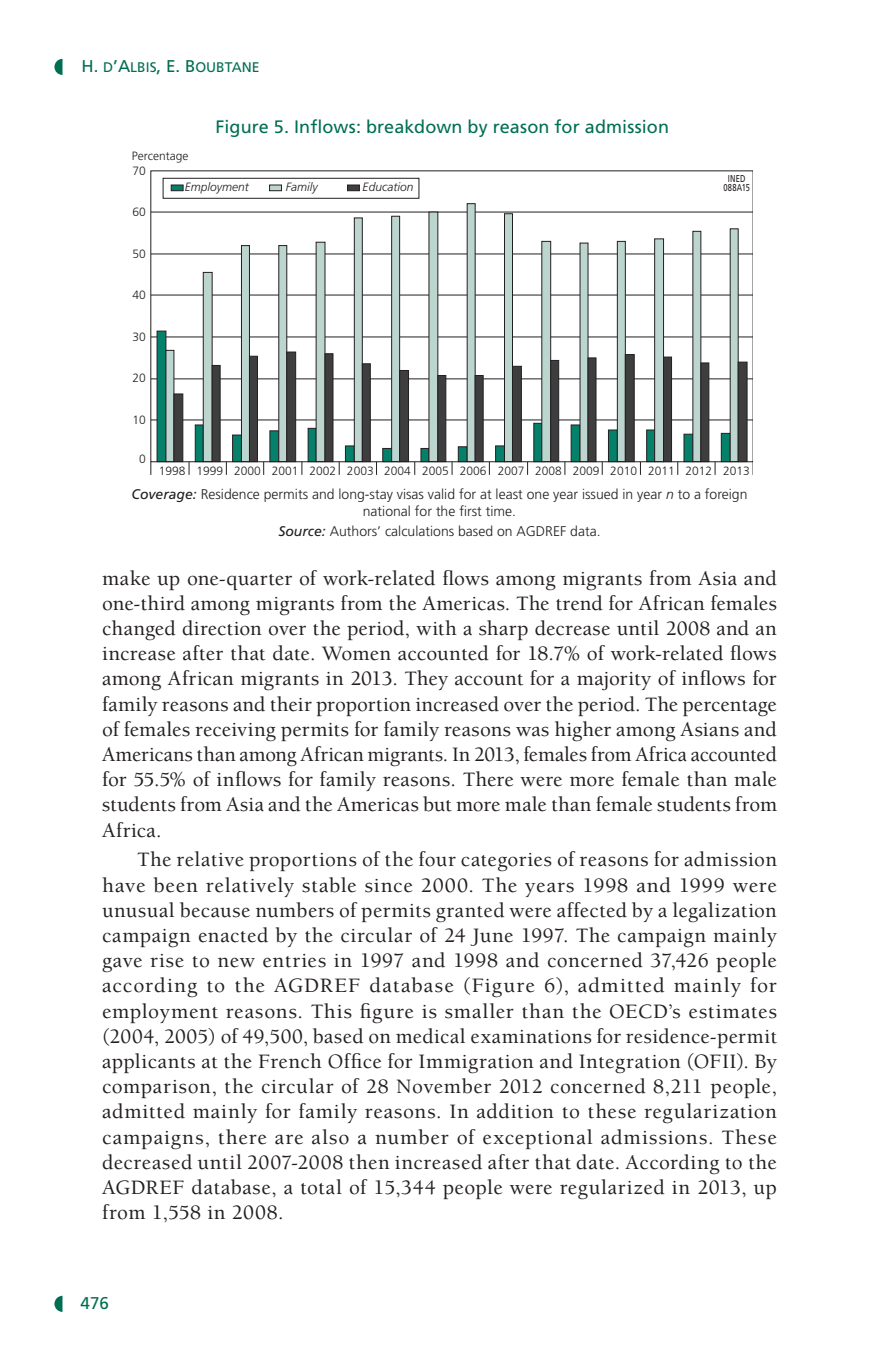
<style>
.page{position:relative;width:879px;height:1361px;background:#fff}
.page>*{position:absolute;margin:0;border:0;box-sizing:border-box;transform-origin:0 0}
.t1{font:500 21px/25.2px "Berkeley Std";letter-spacing:.02em;color:#231f20;text-align:justify}
.t2{font:18px "Frutiger LT Std";letter-spacing:.005em;color:#006e52}
.t3{font:17px "Frutiger LT Std Roman SC820";color:#006e52}
.t4{font:300 14px/16.8px "Frutiger LT Std";color:#231f20;text-align:center}
.t5{font:14px "Frutiger LT Std Roman SC820";color:#006e52}
.t6{font:300 12px "Frutiger LT Std";color:#231f20}
.t7{font:italic 300 12px "Frutiger LT Std";color:#231f20}
.t8{font:10px/9px "Frutiger LT Std";letter-spacing:.025em;color:#231f20;text-align:center;scale:.75 1}
.s1{font-size:17px}
.s2{font-weight:400;font-style:italic}
.s3{font-style:italic}
</style>
<div class="page">
<hr style="left:151px;top:212px;width:602px;height:1px;background:#231f20">
<hr style="left:151px;top:254px;width:602px;height:1px;background:#231f20">
<hr style="left:151px;top:295px;width:602px;height:1px;background:#231f20">
<hr style="left:151px;top:337px;width:602px;height:1px;background:#231f20">
<hr style="left:151px;top:378px;width:602px;height:1px;background:#231f20">
<hr style="left:151px;top:419px;width:602px;height:1px;background:#231f20">
<svg style="left:165px;top:203px;width:574px;height:257px"></svg>
<svg style="left:173px;top:351px;width:574px;height:109px"></svg>
<div style="left:163px;top:178px;width:256px;height:21px;background:#fff;border:1px solid #231f20"></div>
<svg style="left:171px;top:185px;width:12px;height:6px"></svg>
<svg style="left:269px;top:185px;width:13px;height:6px"></svg>
<svg style="left:347px;top:185px;width:13px;height:6px"></svg>
<svg style="left:715px;top:462px;width:1px;height:13px"></svg>
<svg style="left:677px;top:462px;width:1px;height:13px"></svg>
<svg style="left:640px;top:462px;width:1px;height:13px"></svg>
<svg style="left:602px;top:462px;width:1px;height:13px"></svg>
<svg style="left:564px;top:462px;width:1px;height:13px"></svg>
<svg style="left:527px;top:462px;width:1px;height:13px"></svg>
<svg style="left:489px;top:462px;width:1px;height:13px"></svg>
<svg style="left:452px;top:462px;width:1px;height:13px"></svg>
<svg style="left:414px;top:462px;width:1px;height:13px"></svg>
<svg style="left:376px;top:462px;width:1px;height:13px"></svg>
<svg style="left:339px;top:462px;width:1px;height:13px"></svg>
<svg style="left:301px;top:462px;width:1px;height:13px"></svg>
<svg style="left:263px;top:462px;width:1px;height:13px"></svg>
<svg style="left:226px;top:462px;width:1px;height:13px"></svg>
<svg style="left:189px;top:462px;width:1px;height:13px"></svg>
<svg style="left:150px;top:462px;width:1px;height:13px"></svg>
<div style="left:150px;top:171px;width:603px;height:291px;border:1px solid #231f20"></div>
<svg style="left:54px;top:59px;width:8px;height:16px"></svg>
<svg style="left:54px;top:1295px;width:8px;height:17px"></svg>
<p class="t5" style="left:81px;top:59px;width:177px"><span class="s1">H.</span> D<span class="s1">’A</span>LBIS<span class="s1">, E. B</span>OUBTANE</p>
<p class="t6" style="left:132px;top:149px;width:58px">Percentage</p>
<p class="t6" style="left:133px;top:164px;width:15px">70</p>
<p class="t2" style="left:216px;top:116px;width:455px">Figure 5. Inflows: breakdown by reason for admission</p>
<p class="t6" style="left:133px;top:205px;width:15px">60</p>
<p class="t6" style="left:133px;top:247px;width:15px">50</p>
<p class="t6" style="left:133px;top:288px;width:15px">40</p>
<p class="t6" style="left:133px;top:330px;width:15px">30</p>
<p class="t6" style="left:133px;top:371px;width:15px">20</p>
<p class="t6" style="left:133px;top:413px;width:15px">10</p>
<p class="t6" style="left:139px;top:452px;width:8px">0</p>
<p class="t7" style="left:185px;top:180px;width:65px">Employment</p>
<p class="t7" style="left:286px;top:180px;width:33px">Family</p>
<p class="t7" style="left:363px;top:180px;width:52px">Education</p>
<p class="t8" style="left:723px;top:174px;width:37px">INED<br>088A15</p>
<p class="t6" style="left:159px;top:464px;width:592px">1998 1999 2000 2001 2002 2003 2004 2005 2006 2007 2008 2009 2010 2011 2012 2013</p>
<p class="t4" style="left:131px;top:486px;width:617px"><span class="s2">Coverage:</span> Residence permits and long-stay visas valid for at least one year issued in year <span class="s3">n</span> to a foreign national for the first time.</p>
<p class="t4" style="left:278px;top:523px;width:324px"><span class="s2">Source:</span> Authors’ calculations based on AGDREF data.</p>
<p class="t1" style="left:102px;top:566px;width:676px">make up one-quarter of work-related flows among migrants from Asia and one-third among migrants from the Americas. The trend for African females changed direction over the period, with a sharp decrease until 2008 and an increase after that date. Women accounted for 18.7% of work-related flows among African migrants in 2013. They account for a majority of inflows for family reasons and their proportion increased over the period. The percentage of females receiving permits for family reasons was higher among Asians and Americans than among African migrants. In 2013, females from Africa accounted for 55.5% of inflows for family reasons. There were more female than male students from Asia and the Americas but more male than female students from Africa.</p>
<p class="t1" style="left:102px;top:847px;width:676px;text-indent:35px">The relative proportions of the four categories of reasons for admission have been relatively stable since 2000. The years 1998 and 1999 were unusual because numbers of permits granted were affected by a legalization campaign enacted by the circular of 24 June 1997. The campaign mainly gave rise to new entries in 1997 and 1998 and concerned 37,426 people according to the AGDREF database (Figure 6), admitted mainly for employment reasons. This figure is smaller than the OECD’s estimates (2004, 2005) of 49,500, based on medical examinations for residence-permit applicants at the French Office for Immigration and Integration (OFII). By comparison, the circular of 28 November 2012 concerned 8,211 people, admitted mainly for family reasons. In addition to these regularization campaigns, there are also a number of exceptional admissions. These decreased until 2007-2008 then increased after that date. According to the AGDREF database, a total of 15,344 people were regularized in 2013, up from 1,558 in 2008.</p>
<p class="t3" style="left:81px;top:1292px;width:30px">476</p>
</div>
